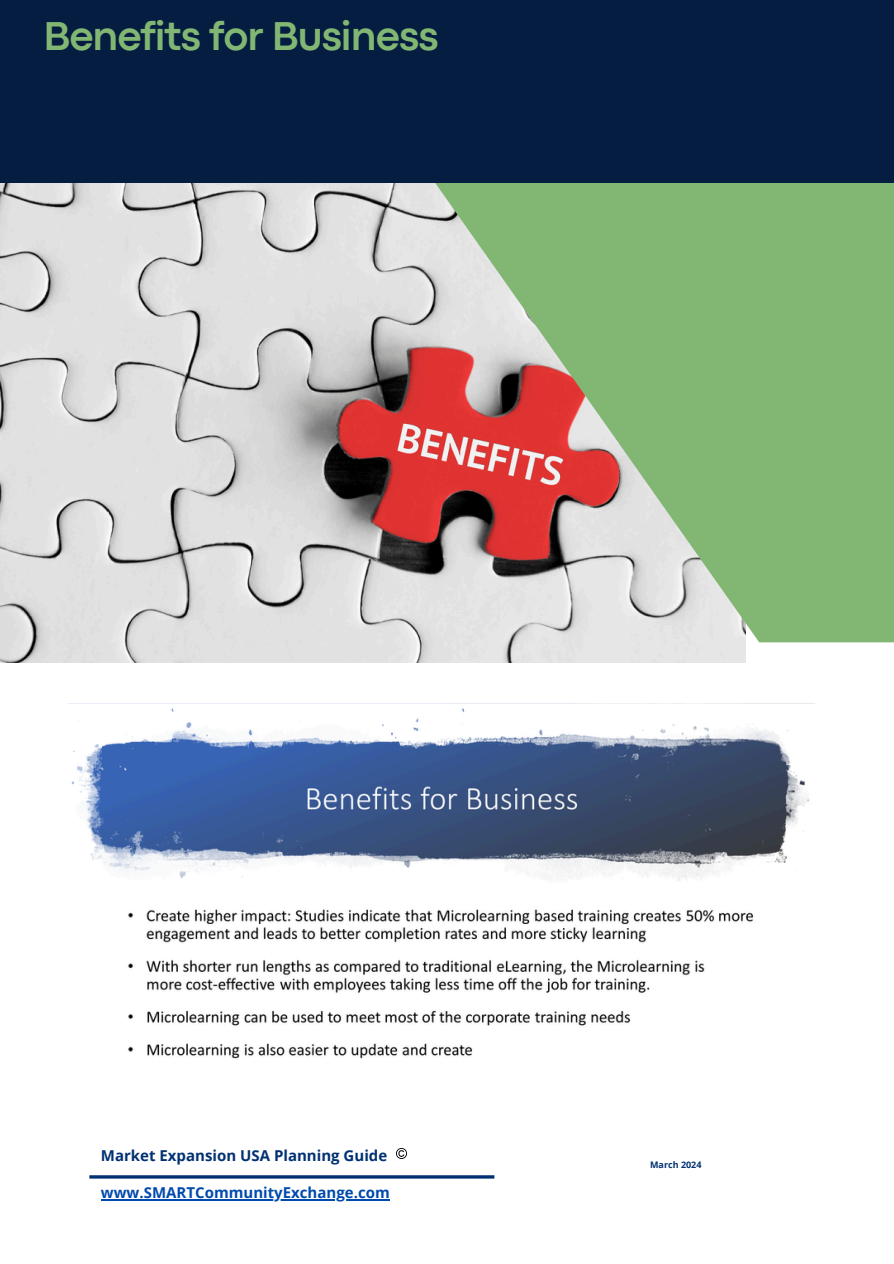
<style>
.page{position:relative;width:894px;height:1264px;background:#fff}
.page>*{position:absolute;margin:0;border:0;box-sizing:border-box;transform-origin:0 0}
.t1{font:700 42px "Codec Pro";letter-spacing:-.025em;color:#81b673}
.t2{font:700 15px "Open Sans";color:#003172}
.t3{font:700 15px "Open Sans";color:#004aad}
.t4{font:700 9px "Open Sans";color:#003172}
</style>
<div class="page">
<img style="left:0;top:183px;width:745px;height:479px">
<div style="left:0;top:0;width:893px;height:183px;background:#051d40"></div>
<svg style="left:435px;top:183px;width:458px;height:459px;background:#9daf84"></svg>
<img style="left:68px;top:703px;width:747px;height:356px">
<hr style="left:89px;top:1175px;width:405px;height:3px;background:#003172">
<svg style="left:396px;top:1148px;width:10px;height:10px"></svg>
<hr style="left:101px;top:1199px;width:288px;height:1px;background:#004aad">
<p class="t1" style="left:43px;top:22px;width:397px">Benefits for Business</p>
<p class="t2" style="left:101px;top:1144px;width:288px">Market Expansion USA Planning Guide</p>
<p class="t3" style="left:101px;top:1181px;width:290px">www.SMARTCommunityExchange.com</p>
<h2 class="t4" style="left:650px;top:1157px;width:53px">March 2024</h2>
</div>
